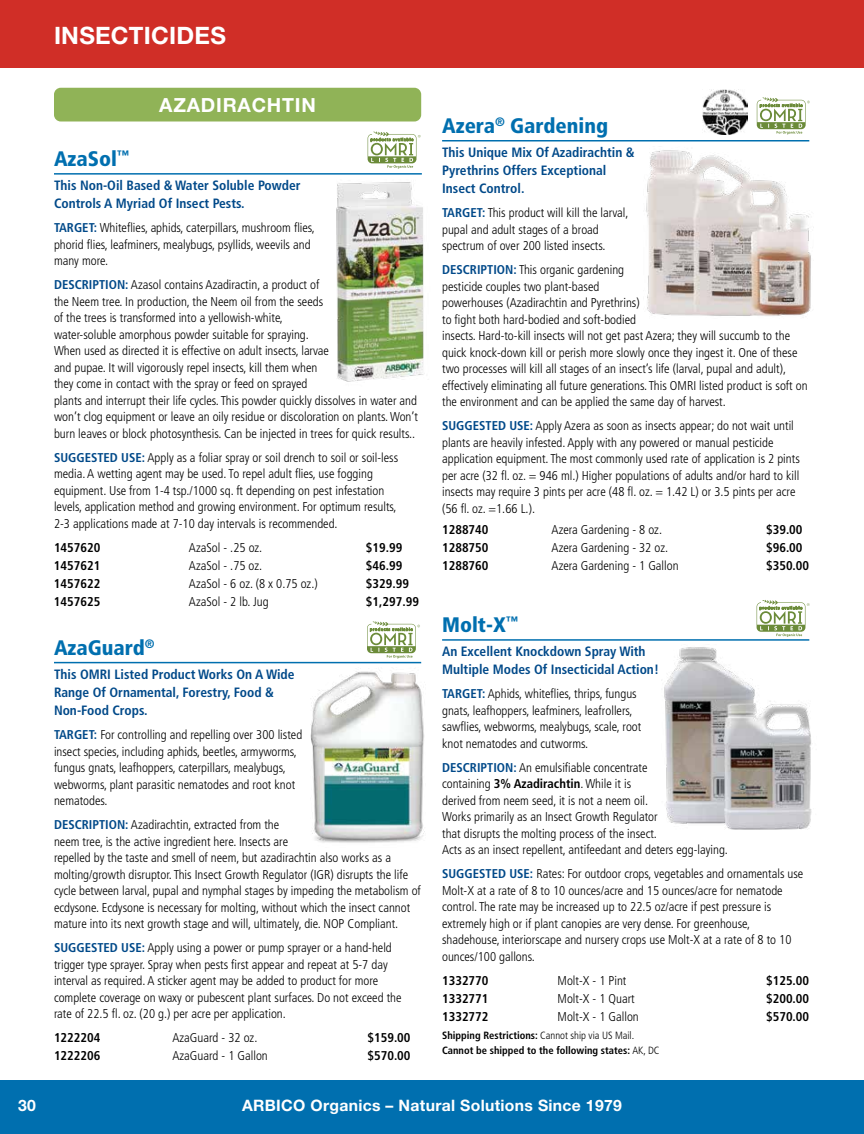
<style>
.page{position:relative;width:864px;height:1134px;background:#fff}
.page>*{position:absolute;margin:0;border:0;box-sizing:border-box;transform-origin:0 0}
.t1{font:700 24px "Helvetica Neue LT Std";letter-spacing:.01em;color:#fff}
.t2{font:900 condensed 21px "Frutiger LT Std";color:#006faf}
.t3{font:700 19.5px "Helvetica Neue LT Std";letter-spacing:.04em;color:#fff}
.t4{font:700 15.75px "Helvetica Neue LT Std";letter-spacing:.02em;color:#fff}
.t5{font:700 condensed 13.5px/18px "Frutiger LT Std";color:#004989}
.t6{font:300 condensed 12.75px/16.5px "Frutiger LT Std";color:#000}
.t7{font:700 condensed 12.75px "Frutiger LT Std";color:#000}
.t8{font:700 condensed 10.5px/15px "Frutiger LT Std";color:#000}
.s1{font-weight:700;color:#004989}
.s2{font-weight:700}
.s3{font-weight:300}
</style>
<div class="page">
<div style="left:0;top:1080px;width:864px;height:54px;background:#006faf"></div>
<div style="left:0;top:0;width:864px;height:68px;background:#d02e27"></div>
<div style="left:54px;top:88px;width:367px;height:34px;background:#90b357;border-radius:7px"></div>
<svg style="left:757px;top:97px;width:53px;height:37px"></svg>
<img style="left:646px;top:150px;width:165px;height:166px">
<hr style="left:442px;top:140px;width:367px;height:2px;background:#006faf">
<img style="left:703px;top:90px;width:44px;height:45px">
<svg style="left:367px;top:621px;width:53px;height:37px"></svg>
<hr style="left:54px;top:662px;width:367px;height:1px;background:#006faf">
<img style="left:305px;top:662px;width:120px;height:181px">
<hr style="left:54px;top:173px;width:368px;height:2px;background:#006faf">
<img style="left:336px;top:182px;width:88px;height:200px">
<svg style="left:368px;top:132px;width:53px;height:37px"></svg>
<hr style="left:442px;top:639px;width:367px;height:2px;background:#006faf">
<img style="left:664px;top:647px;width:148px;height:183px">
<svg style="left:757px;top:600px;width:53px;height:37px"></svg>
<h1 class="t1" style="left:54px;top:21px;width:173px">INSECTICIDES</h1>
<h3 class="t3" style="left:159px;top:93px;width:158px">AZADIRACHTIN</h3>
<h2 class="t2" style="left:54px;top:146px;width:77px">AzaSol<sup>™</sup></h2>
<p class="t5" style="left:54px;top:177px;width:248px">This Non-Oil Based &amp; Water Soluble Powder<br>Controls A Myriad Of Insect Pests.</p>
<p class="t6" style="left:54px;top:220px;width:263px"><span class="s1">TARGET:</span> Whiteflies, aphids, caterpillars, mushroom flies, phorid flies, leafminers, mealybugs, psyllids, weevils and many more.</p>
<p class="t6" style="left:54px;top:277px;width:366px"><span class="s1">DESCRIPTION:</span> Azasol contains Azadiractin, a product of<br>the Neem tree. In production, the Neem oil from the seeds<br>of the trees is transformed into a yellowish-white,<br>water-soluble amorphous powder suitable for spraying.<br>When used as directed it is effective on adult insects, larvae<br>and pupae. It will vigorously repel insects, kill them when<br>they come in contact with the spray or feed on sprayed<br>plants and interrupt their life cycles. This powder quickly dissolves in water and won’t clog equipment or leave an oily residue or discoloration on plants. Won’t burn leaves or block photosynthesis. Can be injected in trees for quick results..</p>
<p class="t6" style="left:54px;top:449px;width:346px"><span class="s1">SUGGESTED USE:</span> Apply as a foliar spray or soil drench to soil or soil-less media. A wetting agent may be used. To repel adult flies, use fogging equipment. Use from 1-4 tsp./1000 sq. ft depending on pest infestation levels, application method and growing environment. For optimum results, 2-3 applications made at 7-10 day intervals is recommended.</p>
<p class="t7" style="left:54px;top:540px;width:48px">1457620</p>
<p class="t6" style="left:189px;top:539px;width:75px">AzaSol - .25 oz.</p>
<p class="t7" style="left:366px;top:540px;width:38px">$19.99</p>
<p class="t7" style="left:54px;top:558px;width:48px">1457621</p>
<p class="t6" style="left:189px;top:557px;width:75px">AzaSol - .75 oz.</p>
<p class="t7" style="left:366px;top:558px;width:38px">$46.99</p>
<p class="t7" style="left:54px;top:576px;width:48px">1457622</p>
<p class="t6" style="left:189px;top:575px;width:130px">AzaSol - 6 oz. (8 x 0.75 oz.)</p>
<p class="t7" style="left:366px;top:576px;width:45px">$329.99</p>
<p class="t7" style="left:54px;top:594px;width:48px">1457625</p>
<p class="t6" style="left:189px;top:593px;width:81px">AzaSol - 2 lb. Jug</p>
<p class="t7" style="left:366px;top:594px;width:55px">$1,297.99</p>
<h2 class="t2" style="left:54px;top:635px;width:102px">AzaGuard<sup>®</sup></h2>
<p class="t5" style="left:54px;top:665px;width:242px">This OMRI Listed Product Works On A Wide<br>Range Of Ornamental, Forestry, Food &amp;<br>Non-Food Crops.</p>
<p class="t6" style="left:54px;top:727px;width:250px"><span class="s1">TARGET:</span> For controlling and repelling over 300 listed insect species, including aphids, beetles, armyworms, fungus gnats, leafhoppers, caterpillars, mealybugs, webworms, plant parasitic nematodes and root knot nematodes.</p>
<p class="t6" style="left:54px;top:817px;width:368px"><span class="s1">DESCRIPTION:</span> Azadirachtin, extracted from the<br>neem tree, is the active ingredient here. Insects are<br>repelled by the taste and smell of neem, but azadirachtin also works as a molting/growth disruptor. This Insect Growth Regulator (IGR) disrupts the life cycle between larval, pupal and nymphal stages by impeding the metabolism of ecdysone. Ecdysone is necessary for molting, without which the insect cannot mature into its next growth stage and will, ultimately, die. NOP Compliant.</p>
<p class="t6" style="left:54px;top:940px;width:349px"><span class="s1">SUGGESTED USE:</span> Apply using a power or pump sprayer or a hand-held trigger type sprayer. Spray when pests first appear and repeat at 5-7 day interval as required. A sticker agent may be added to product for more complete coverage on waxy or pubescent plant surfaces. Do not exceed the rate of 22.5 fl. oz. (20 g.) per acre per application.</p>
<p class="t7" style="left:54px;top:1030px;width:48px">1222204</p>
<p class="t6" style="left:172px;top:1030px;width:86px">AzaGuard - 32 oz.</p>
<p class="t7" style="left:367px;top:1030px;width:45px">$159.00</p>
<p class="t7" style="left:54px;top:1048px;width:48px">1222206</p>
<p class="t6" style="left:172px;top:1048px;width:97px">AzaGuard - 1 Gallon</p>
<p class="t7" style="left:367px;top:1048px;width:45px">$570.00</p>
<h2 class="t2" style="left:442px;top:113px;width:167px">Azera<sup>®</sup> Gardening</h2>
<p class="t5" style="left:442px;top:144px;width:194px">This Unique Mix Of Azadirachtin &amp;<br>Pyrethrins Offers Exceptional<br>Insect Control.</p>
<p class="t6" style="left:442px;top:205px;width:188px"><span class="s1">TARGET:</span> This product will kill the larval, pupal and adult stages of a broad spectrum of over 200 listed insects.</p>
<p class="t6" style="left:442px;top:262px;width:367px"><span class="s1">DESCRIPTION:</span> This organic gardening<br>pesticide couples two plant-based<br>powerhouses (Azadirachtin and Pyrethrins)<br>to fight both hard-bodied and soft-bodied<br>insects. Hard-to-kill insects will not get past Azera; they will succumb to the quick knock-down kill or perish more slowly once they ingest it. One of these two processes will kill all stages of an insect’s life (larval, pupal and adult), effectively eliminating all future generations. This OMRI listed product is soft on the environment and can be applied the same day of harvest.</p>
<p class="t6" style="left:442px;top:418px;width:359px"><span class="s1">SUGGESTED USE:</span> Apply Azera as soon as insects appear; do not wait until plants are heavily infested. Apply with any powered or manual pesticide application equipment. The most commonly used rate of application is 2 pints per acre (32 fl. oz. = 946 ml.) Higher populations of adults and/or hard to kill insects may require 3 pints per acre (48 fl. oz. = 1.42 L) or 3.5 pints per acre (56 fl. oz. =1.66 L.).</p>
<p class="t7" style="left:442px;top:522px;width:48px">1288740</p>
<p class="t6" style="left:552px;top:521px;width:112px">Azera Gardening - 8 oz.</p>
<p class="t7" style="left:766px;top:522px;width:38px">$39.00</p>
<p class="t7" style="left:442px;top:540px;width:48px">1288750</p>
<p class="t6" style="left:552px;top:539px;width:118px">Azera Gardening - 32 oz.</p>
<p class="t7" style="left:766px;top:540px;width:38px">$96.00</p>
<p class="t7" style="left:442px;top:558px;width:48px">1288760</p>
<p class="t6" style="left:552px;top:557px;width:129px">Azera Gardening - 1 Gallon</p>
<p class="t7" style="left:766px;top:558px;width:45px">$350.00</p>
<h2 class="t2" style="left:442px;top:613px;width:78px">Molt-X<sup>™</sup></h2>
<p class="t5" style="left:442px;top:643px;width:218px">An Excellent Knockdown Spray With<br>Multiple Modes Of Insecticidal Action!</p>
<p class="t6" style="left:442px;top:686px;width:201px"><span class="s1">TARGET:</span> Aphids, whiteflies, thrips, fungus gnats, leafhoppers, leafminers, leafrollers, sawflies, webworms, mealybugs, scale, root knot nematodes and cutworms.</p>
<p class="t6" style="left:442px;top:759px;width:287px"><span class="s1">DESCRIPTION:</span> An emulsifiable concentrate<br>containing <span class="s2">3% Azadirachtin</span>. While it is<br>derived from neem seed, it is not a neem oil.<br>Works primarily as an Insect Growth Regulator<br>that disrupts the molting process of the insect.<br>Acts as an insect repellent, antifeedant and deters egg-laying.</p>
<p class="t6" style="left:442px;top:866px;width:363px"><span class="s1">SUGGESTED USE:</span> Rates: For outdoor crops, vegetables and ornamentals use Molt-X at a rate of 8 to 10 ounces/acre and 15 ounces/acre for nematode control. The rate may be increased up to 22.5 oz/acre if pest pressure is extremely high or if plant canopies are very dense. For greenhouse, shadehouse, interiorscape and nursery crops use Molt-X at a rate of 8 to 10 ounces/100 gallons.</p>
<p class="t7" style="left:442px;top:973px;width:48px">1332770</p>
<p class="t6" style="left:558px;top:972px;width:70px">Molt-X - 1 Pint</p>
<p class="t7" style="left:766px;top:973px;width:45px">$125.00</p>
<p class="t7" style="left:442px;top:991px;width:48px">1332771</p>
<p class="t6" style="left:558px;top:990px;width:79px">Molt-X - 1 Quart</p>
<p class="t7" style="left:766px;top:991px;width:45px">$200.00</p>
<p class="t7" style="left:442px;top:1009px;width:48px">1332772</p>
<p class="t6" style="left:558px;top:1008px;width:83px">Molt-X - 1 Gallon</p>
<p class="t7" style="left:766px;top:1009px;width:45px">$570.00</p>
<p class="t8" style="left:442px;top:1028px;width:219px">Shipping Restrictions: <span class="s3">Cannot ship via US Mail.<br></span>Cannot be shipped to the following states: <span class="s3">AK, DC</span></p>
<p class="t4" style="left:18px;top:1096px;width:19px">30</p>
<p class="t4" style="left:242px;top:1096px;width:381px">ARBICO Organics – Natural Solutions Since 1979</p>
</div>
